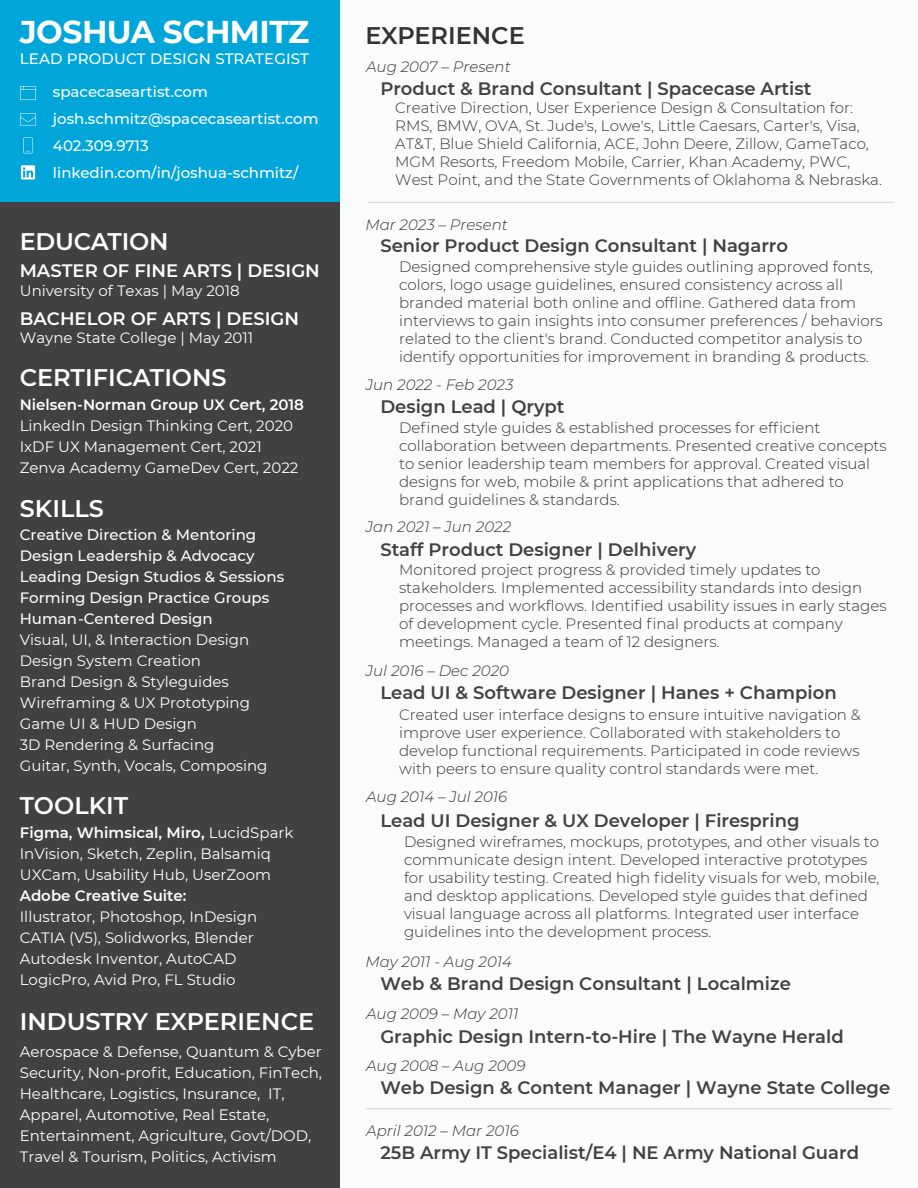
<style>
.page{position:relative;width:918px;height:1188px;background:#fafbfb}
.page>*{position:absolute;margin:0;border:0;box-sizing:border-box;transform-origin:0 0}
.t1{font:700 31.5px "Montserrat";letter-spacing:-.015em;color:#fff}
.t2{font:600 24px "Montserrat";color:#fff}
.t3{font:600 24px "Montserrat";color:#343333}
.t4{font:600 18px "Montserrat";color:#414042}
.t5{font:600 18px "Montserrat";color:#fff}
.t6{font:300 15px/18px "Montserrat";color:#343333}
.t7{font:15px/21px "Montserrat";color:#fff}
.t8{font:500 15px/21px "Montserrat";color:#fff}
.t9{font:italic 300 15px "Montserrat";color:#343333}
.t10{font:600 15px "Montserrat";color:#fff}
.s1{font-weight:600}
</style>
<div class="page">
<div style="left:0;top:0;width:340px;height:202px;background:#00a6d9"></div>
<div style="left:0;top:202px;width:340px;height:986px;background:#414042"></div>
<svg style="left:20px;top:86px;width:16px;height:14px"></svg>
<svg style="left:20px;top:113px;width:16px;height:12px"></svg>
<svg style="left:23px;top:137px;width:10px;height:16px"></svg>
<hr style="left:368px;top:202px;width:527px;height:1px;background:#d1d3d4">
<hr style="left:365px;top:1108px;width:527px;height:1px;background:#d1d3d4">
<svg style="left:21px;top:165px;width:14px;height:14px"></svg>
<h1 class="t1" style="left:20px;top:9px;width:291px">JOSHUA SCHMITZ</h1>
<p class="t8" style="left:20px;top:47px;width:291px">LEAD PRODUCT DESIGN STRATEGIST</p>
<p class="t8" style="left:53px;top:78px;width:267px;line-height:27px">spacecaseartist.com josh.schmitz@spacecaseartist.com<br>402.309.9713 linkedin.com/in/joshua-schmitz/</p>
<h2 class="t2" style="left:20px;top:225px;width:150px">EDUCATION</h2>
<p class="t5" style="left:20px;top:258px;width:302px">MASTER OF FINE ARTS | DESIGN</p>
<p class="t7" style="left:20px;top:279px;width:222px">University of Texas | May 2018</p>
<p class="t5" style="left:20px;top:306px;width:281px">BACHELOR OF ARTS | DESIGN</p>
<p class="t7" style="left:20px;top:326px;width:235px">Wayne State College | May 2011</p>
<h2 class="t2" style="left:20px;top:361px;width:208px">CERTIFICATIONS</h2>
<p class="t10" style="left:20px;top:394px;width:286px">Nielsen-Norman Group UX Cert, 2018</p>
<p class="t7" style="left:20px;top:415px;width:280px">LinkedIn Design Thinking Cert, 2020<br>IxDF UX Management Cert, 2021<br>Zenva Academy GameDev Cert, 2022</p>
<h2 class="t2" style="left:20px;top:491px;width:85px">SKILLS</h2>
<p class="t8" style="left:20px;top:523px;width:266px">Creative Direction &amp; Mentoring<br>Design Leadership &amp; Advocacy<br>Leading Design Studios &amp; Sessions<br>Forming Design Practice Groups<br>Human-Centered Design</p>
<p class="t7" style="left:20px;top:629px;width:249px">Visual, UI, &amp; Interaction Design<br>Design System Creation<br>Brand Design &amp; Styleguides<br>Wireframing &amp; UX Prototyping<br>Game UI &amp; HUD Design<br>3D Rendering &amp; Surfacing<br>Guitar, Synth, Vocals, Composing</p>
<h2 class="t2" style="left:20px;top:788px;width:110px">TOOLKIT</h2>
<p class="t7" style="left:20px;top:822px;width:275px"><span class="s1">Figma, Whimsical, Miro,</span> LucidSpark<br>InVision, Sketch, Zeplin, Balsamiq<br>UXCam, Usability Hub, UserZoom</p>
<p class="t10" style="left:20px;top:885px;width:168px">Adobe Creative Suite:</p>
<p class="t7" style="left:20px;top:906px;width:239px">Illustrator, Photoshop, InDesign<br>CATIA (V5), Solidworks, Blender<br>Autodesk Inventor, AutoCAD<br>LogicPro, Avid Pro, FL Studio</p>
<h2 class="t2" style="left:20px;top:1005px;width:296px">INDUSTRY EXPERIENCE</h2>
<p class="t7" style="left:20px;top:1040px;width:304px">Aerospace &amp; Defense, Quantum &amp; Cyber Security, Non-profit, Education, FinTech, Healthcare, Logistics, Insurance, IT, Apparel, Automotive, Real Estate, Entertainment, Agriculture, Govt/DOD, Travel &amp; Tourism, Politics, Activism</p>
<h2 class="t3" style="left:365px;top:18px;width:161px">EXPERIENCE</h2>
<p class="t9" style="left:366px;top:56px;width:146px">Aug 2007 – Present</p>
<p class="t4" style="left:380px;top:76px;width:432px">Product &amp; Brand Consultant | Spacecase Artist</p>
<p class="t6" style="left:395px;top:98px;width:488px">Creative Direction, User Experience Design &amp; Consultation for:<br>RMS, BMW, OVA, St. Jude's, Lowe's, Little Caesars, Carter's, Visa, AT&amp;T, Blue Shield California, ACE, John Deere, Zillow, GameTaco, MGM Resorts, Freedom Mobile, Carrier, Khan Academy, PWC, West Point, and the State Governments of Oklahoma &amp; Nebraska.</p>
<p class="t9" style="left:365px;top:214px;width:144px">Mar 2023 – Present</p>
<p class="t4" style="left:380px;top:233px;width:409px">Senior Product Design Consultant | Nagarro</p>
<p class="t6" style="left:399px;top:258px;width:485px">Designed comprehensive style guides outlining approved fonts, colors, logo usage guidelines, ensured consistency across all branded material both online and offline. Gathered data from interviews to gain insights into consumer preferences / behaviors related to the client's brand. Conducted competitor analysis to identify opportunities for improvement in branding &amp; products.</p>
<p class="t9" style="left:366px;top:374px;width:149px">Jun 2022 - Feb 2023</p>
<p class="t4" style="left:380px;top:394px;width:186px">Design Lead | Qrypt</p>
<p class="t6" style="left:399px;top:418px;width:489px">Defined style guides &amp; established processes for efficient collaboration between departments. Presented creative concepts to senior leadership team members for approval. Created visual designs for web, mobile &amp; print applications that adhered to brand guidelines &amp; standards.</p>
<p class="t9" style="left:366px;top:517px;width:147px">Jan 2021 – Jun 2022</p>
<p class="t4" style="left:380px;top:536px;width:317px">Staff Product Designer | Delhivery</p>
<p class="t6" style="left:399px;top:561px;width:489px">Monitored project progress &amp; provided timely updates to stakeholders. Implemented accessibility standards into design processes and workflows. Identified usability issues in early stages of development cycle. Presented final products at company meetings. Managed a team of 12 designers.</p>
<p class="t9" style="left:366px;top:661px;width:145px">Jul 2016 – Dec 2020</p>
<p class="t4" style="left:380px;top:680px;width:458px">Lead UI &amp; Software Designer | Hanes + Champion</p>
<p class="t6" style="left:399px;top:705px;width:463px">Created user interface designs to ensure intuitive navigation &amp; improve user experience. Collaborated with stakeholders to develop functional requirements. Participated in code reviews with peers to ensure quality control standards were met.</p>
<p class="t9" style="left:366px;top:787px;width:143px">Aug 2014 – Jul 2016</p>
<p class="t4" style="left:380px;top:808px;width:421px">Lead UI Designer &amp; UX Developer | Firespring</p>
<p class="t6" style="left:404px;top:833px;width:477px">Designed wireframes, mockups, prototypes, and other visuals to communicate design intent. Developed interactive prototypes for usability testing. Created high fidelity visuals for web, mobile, and desktop applications. Developed style guides that defined visual language across all platforms. Integrated user interface guidelines into the development process.</p>
<p class="t9" style="left:365px;top:952px;width:148px">May 2011 - Aug 2014</p>
<p class="t4" style="left:380px;top:971px;width:412px">Web &amp; Brand Design Consultant | Localmize</p>
<p class="t9" style="left:366px;top:1003px;width:154px">Aug 2009 – May 2011</p>
<p class="t4" style="left:380px;top:1024px;width:465px">Graphic Design Intern-to-Hire | The Wayne Herald</p>
<p class="t9" style="left:366px;top:1055px;width:161px">Aug 2008 – Aug 2009</p>
<p class="t4" style="left:380px;top:1075px;width:511px">Web Design &amp; Content Manager | Wayne State College</p>
<p class="t9" style="left:366px;top:1121px;width:154px">April 2012 – Mar 2016</p>
<p class="t4" style="left:380px;top:1140px;width:480px">25B Army IT Specialist/E4 | NE Army National Guard</p>
</div>
